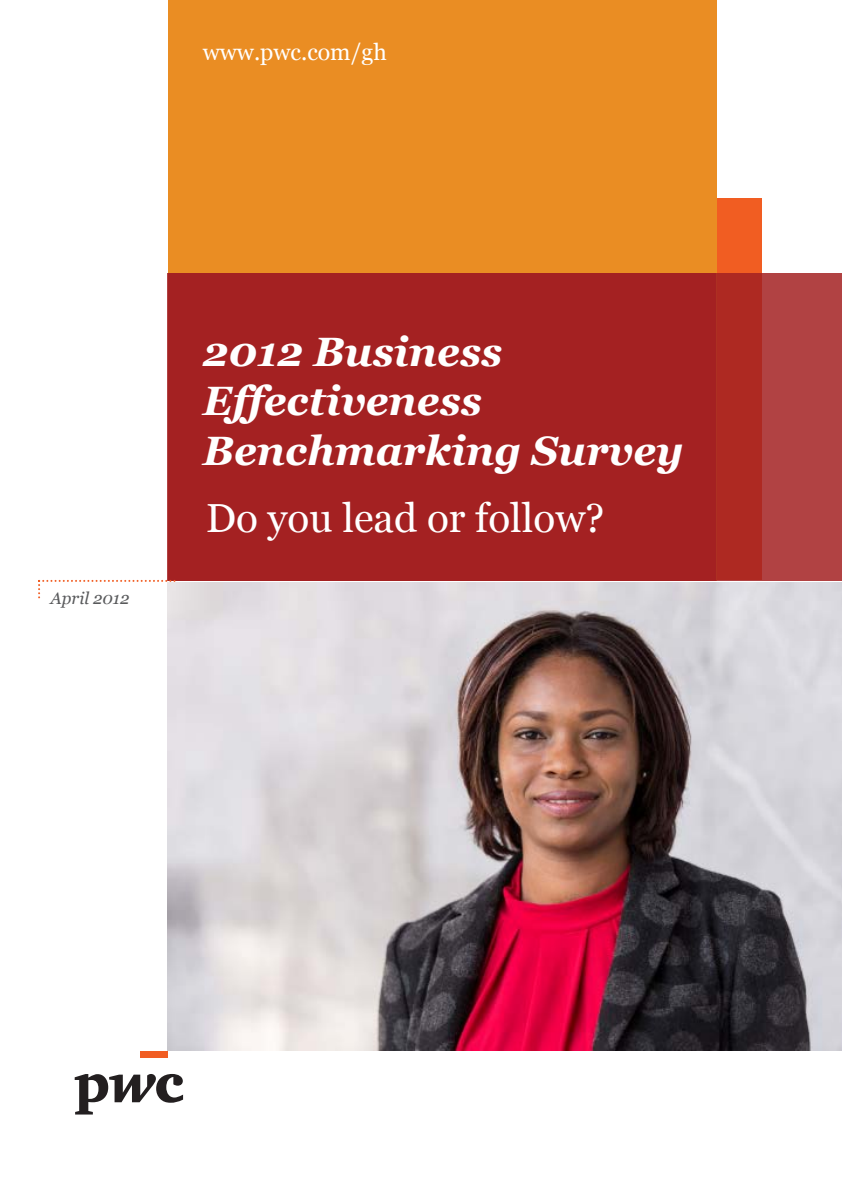
<style>
.page{position:relative;width:842px;height:1191px;background:#fff}
.page>*{position:absolute;margin:0;border:0;box-sizing:border-box;transform-origin:0 0}
.t1{font:italic 700 41px/49.2px "Georgia";color:#fff}
.t2{font:40.5px "Georgia";color:#fff}
.t3{font:23.2px "Georgia";color:#fff}
.t4{font:italic 16.8px "Georgia";color:#58595b}
</style>
<div class="page">
<div style="left:168px;top:0;width:548px;height:580px;background:#ea8d23"></div>
<svg style="left:715px;top:273px;width:127px;height:307px;background:#af3836"></svg>
<div style="left:168px;top:273px;width:547px;height:307px;background:#a32022"></div>
<div style="left:140px;top:1051px;width:27px;height:7px;background:#f15d22"></div>
<svg style="left:75px;top:1074px;width:108px;height:40px"></svg>
<svg style="left:38px;top:580px;width:137px;height:19px"></svg>
<img style="left:167px;top:583px;width:675px;height:467px">
<p class="t3" style="left:203px;top:39px;width:185px">www.pwc.com/gh</p>
<p class="t4" style="left:51px;top:588px;width:80px">April 2012</p>
<p class="t1" style="left:203px;top:327px;width:482px">2012 Business<br>Effectiveness<br>Benchmarking Survey</p>
<p class="t2" style="left:206px;top:495px;width:400px">Do you lead or follow?</p>
</div>
